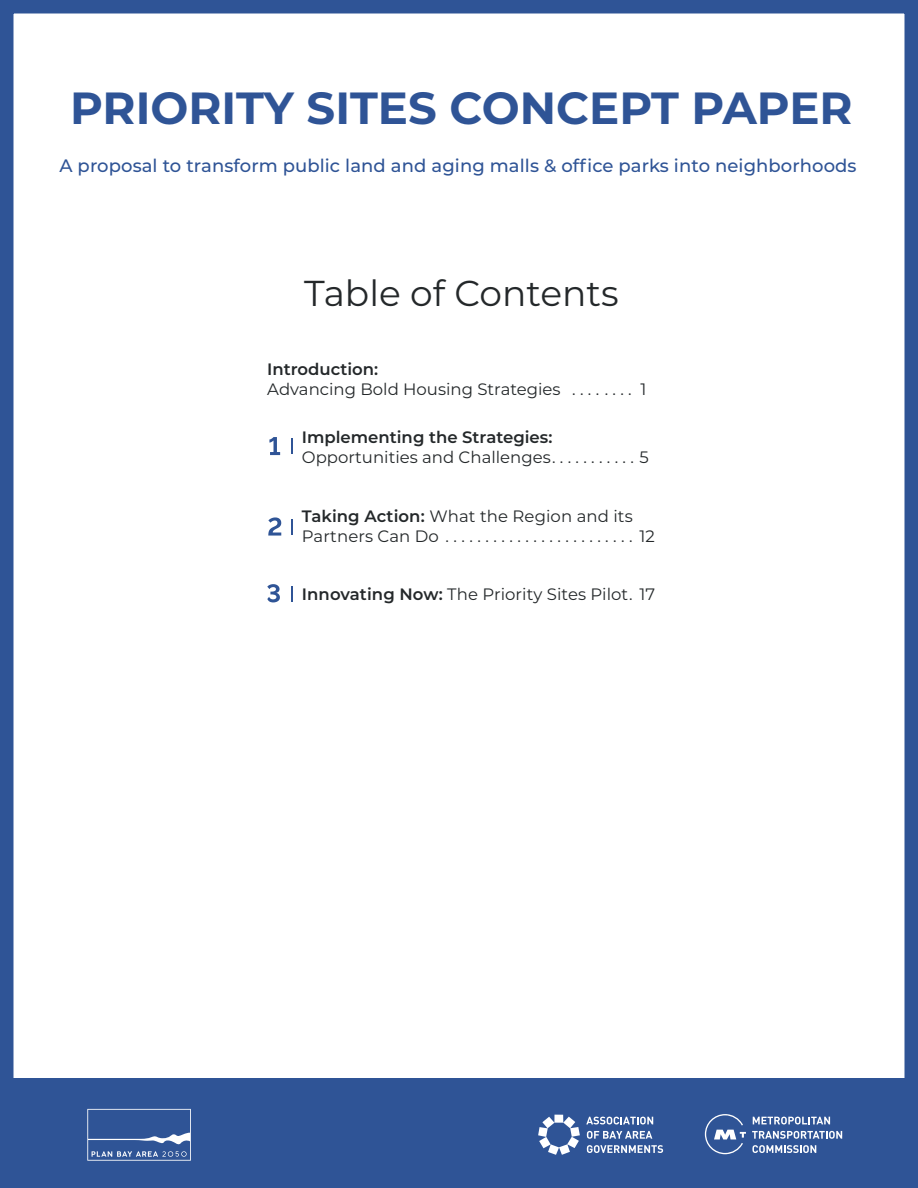
<style>
.page{position:relative;width:918px;height:1188px;background:#fff}
.page>*{position:absolute;margin:0;border:0;box-sizing:border-box;transform-origin:0 0}
.Heading_1{font:700 45px "Montserrat";color:#2f5496}
.TOC_Title{font:36px "Montserrat";color:#24282a}
.Sub-section_Heading{font:500 18px "Montserrat";letter-spacing:.005em;color:#2f5496}
.TOC_Chapters{font:16.5px/19.8px "Montserrat";color:#24282a}
.s1{font-weight:600}
</style>
<div class="page">
<div style="left:0;top:0;width:918px;height:1188px;border:14px solid #2f5496"></div>
<div style="left:0;top:1078px;width:918px;height:110px;background:#2f5496"></div>
<svg style="left:269px;top:437px;width:11px;height:18px"></svg>
<svg style="left:268px;top:517px;width:13px;height:19px"></svg>
<svg style="left:292px;top:438px;width:1px;height:16px"></svg>
<svg style="left:292px;top:586px;width:1px;height:16px"></svg>
<svg style="left:267px;top:584px;width:13px;height:18px"></svg>
<svg style="left:292px;top:519px;width:1px;height:15px"></svg>
<svg style="left:586px;top:1117px;width:67px;height:7px"></svg>
<svg style="left:587px;top:1131px;width:65px;height:8px"></svg>
<svg style="left:587px;top:1145px;width:76px;height:8px"></svg>
<svg style="left:538px;top:1115px;width:42px;height:40px"></svg>
<svg style="left:705px;top:1114px;width:41px;height:40px"></svg>
<svg style="left:753px;top:1117px;width:77px;height:7px"></svg>
<svg style="left:752px;top:1131px;width:90px;height:8px"></svg>
<svg style="left:752px;top:1145px;width:64px;height:8px"></svg>
<svg style="left:87px;top:1109px;width:104px;height:52px"></svg>
<p class="Heading_1" style="left:70px;top:75px;width:784px">PRIORITY SITES CONCEPT PAPER</p>
<p class="Sub-section_Heading" style="left:59px;top:153px;width:799px">A proposal to transform public land and aging malls &amp; office parks into neighborhoods</p>
<p class="TOC_Title" style="left:304px;top:268px;width:316px">Table of Contents</p>
<p class="TOC_Chapters" style="left:267px;top:359px;width:381px"><span class="s1">Introduction:<br></span>Advancing Bold Housing Strategies . . . . . . . . 1</p>
<p class="TOC_Chapters" style="left:302px;top:426px;width:348px"><span class="s1">Implementing the Strategies:<br></span>Opportunities and Challenges . . . . . . . . . . . 5</p>
<p class="TOC_Chapters" style="left:302px;top:506px;width:354px"><span class="s1">Taking Action:</span> What the Region and its<br>Partners Can Do . . . . . . . . . . . . . . . . . . . . . . . . 12</p>
<p class="TOC_Chapters" style="left:302px;top:584px;width:355px"><span class="s1">Innovating Now:</span> The Priority Sites Pilot . 17</p>
</div>
